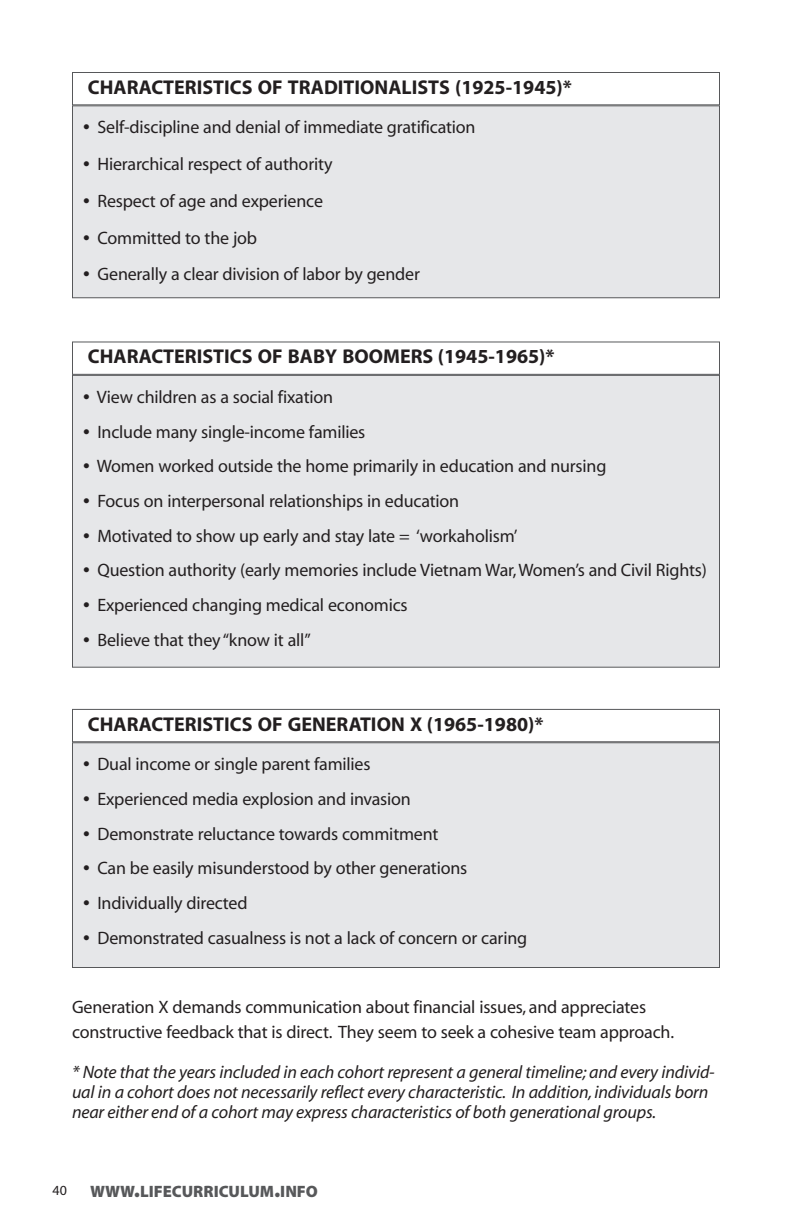
<style>
.page{position:relative;width:792px;height:1224px;background:#fff}
.page>*{position:absolute;margin:0;border:0;box-sizing:border-box;transform-origin:0 0}
.t1{font:20px "Myriad MM.700.600";color:#231f20}
.t2{font:18px/25px "Myriad";letter-spacing:-.01em;color:#231f20}
.t3{font:italic 18px/20px "Myriad";letter-spacing:-.01em;color:#231f20}
.t4{font:16.4px "Myriad MM.830.300";color:#57585a}
.t5{font:14px "Myriad";color:#231f20}
.s1{font-size:24px}
.s2{font-size:22px}
</style>
<div class="page">
<div style="left:72px;top:72px;width:648px;height:33px;border:1px solid #57585a"></div>
<div style="left:72px;top:106px;width:648px;height:192px;background:#e6e7e9"></div>
<div style="left:72px;top:105px;width:648px;height:193px;border:1px solid #57585a"></div>
<div style="left:72px;top:709px;width:648px;height:33px;border:1px solid #57585a"></div>
<div style="left:72px;top:743px;width:648px;height:225px;background:#e6e7e9"></div>
<div style="left:72px;top:742px;width:648px;height:226px;border:1px solid #57585a"></div>
<div style="left:72px;top:341px;width:648px;height:34px;border:1px solid #57585a"></div>
<div style="left:72px;top:375px;width:648px;height:292px;background:#e6e7e9"></div>
<p class="t1" style="left:88px;top:80px;width:486px">CHARACTERISTICS OF TRADITIONALISTS (1925-1945)*</p>
<p class="t2" style="left:83px;top:116px;width:394px"><span class="s1">•</span> Self-discipline and denial of immediate gratification</p>
<p class="t2" style="left:83px;top:153px;width:251px"><span class="s1">•</span> Hierarchical respect of authority</p>
<p class="t2" style="left:83px;top:190px;width:242px"><span class="s1">•</span> Respect of age and experience</p>
<p class="t2" style="left:83px;top:227px;width:176px"><span class="s1">•</span> Committed to the job</p>
<p class="t2" style="left:83px;top:263px;width:338px"><span class="s1">•</span> Generally a clear division of labor by gender</p>
<p class="t1" style="left:88px;top:349px;width:468px">CHARACTERISTICS OF BABY BOOMERS (1945-1965)*</p>
<p class="t2" style="left:83px;top:386px;width:252px"><span class="s1">•</span> View children as a social fixation</p>
<p class="t2" style="left:83px;top:421px;width:284px"><span class="s1">•</span> Include many single-income families</p>
<p class="t2" style="left:83px;top:455px;width:525px"><span class="s1">•</span> Women worked outside the home primarily in education and nursing</p>
<p class="t2" style="left:83px;top:490px;width:378px"><span class="s1">•</span> Focus on interpersonal relationships in education</p>
<p class="t2" style="left:83px;top:525px;width:436px"><span class="s1">•</span> Motivated to show up early and stay late = ‘workaholism’</p>
<p class="t2" style="left:83px;top:559px;width:625px"><span class="s1">•</span> Question authority (early memories include Vietnam War, Women’s and Civil Rights)</p>
<p class="t2" style="left:83px;top:594px;width:326px"><span class="s1">•</span> Experienced changing medical economics</p>
<p class="t2" style="left:83px;top:629px;width:229px"><span class="s1">•</span> Believe that they “know it all”</p>
<p class="t1" style="left:88px;top:717px;width:457px">CHARACTERISTICS OF GENERATION X (1965-1980)*</p>
<p class="t2" style="left:83px;top:753px;width:289px"><span class="s1">•</span> Dual income or single parent families</p>
<p class="t2" style="left:83px;top:788px;width:329px"><span class="s1">•</span> Experienced media explosion and invasion</p>
<p class="t2" style="left:83px;top:823px;width:357px"><span class="s1">•</span> Demonstrate reluctance towards commitment</p>
<p class="t2" style="left:83px;top:857px;width:386px"><span class="s1">•</span> Can be easily misunderstood by other generations</p>
<p class="t2" style="left:83px;top:892px;width:166px"><span class="s1">•</span> Individually directed</p>
<p class="t2" style="left:83px;top:927px;width:446px"><span class="s1">•</span> Demonstrated casualness is not a lack of concern or caring</p>
<p class="t2" style="left:72px;top:996px;width:604px">Generation X demands communication about financial issues, and appreciates constructive feedback that is direct. They seem to seek a cohesive team approach.</p>
<p class="t3" style="left:72px;top:1064px;width:644px">* Note that the years included in each cohort represent a general timeline; and every individ&shy;ual in a cohort does not necessarily reflect every characteristic. In addition, individuals born near either end of a cohort may express characteristics of both generational groups.</p>
<p class="t5" style="left:53px;top:1185px;width:16px">40</p>
<p class="t4" style="left:90px;top:1185px;width:229px">WWW<span class="s2">.</span>LIFECURRICULUM<span class="s2">.</span>INFO</p>
</div>
